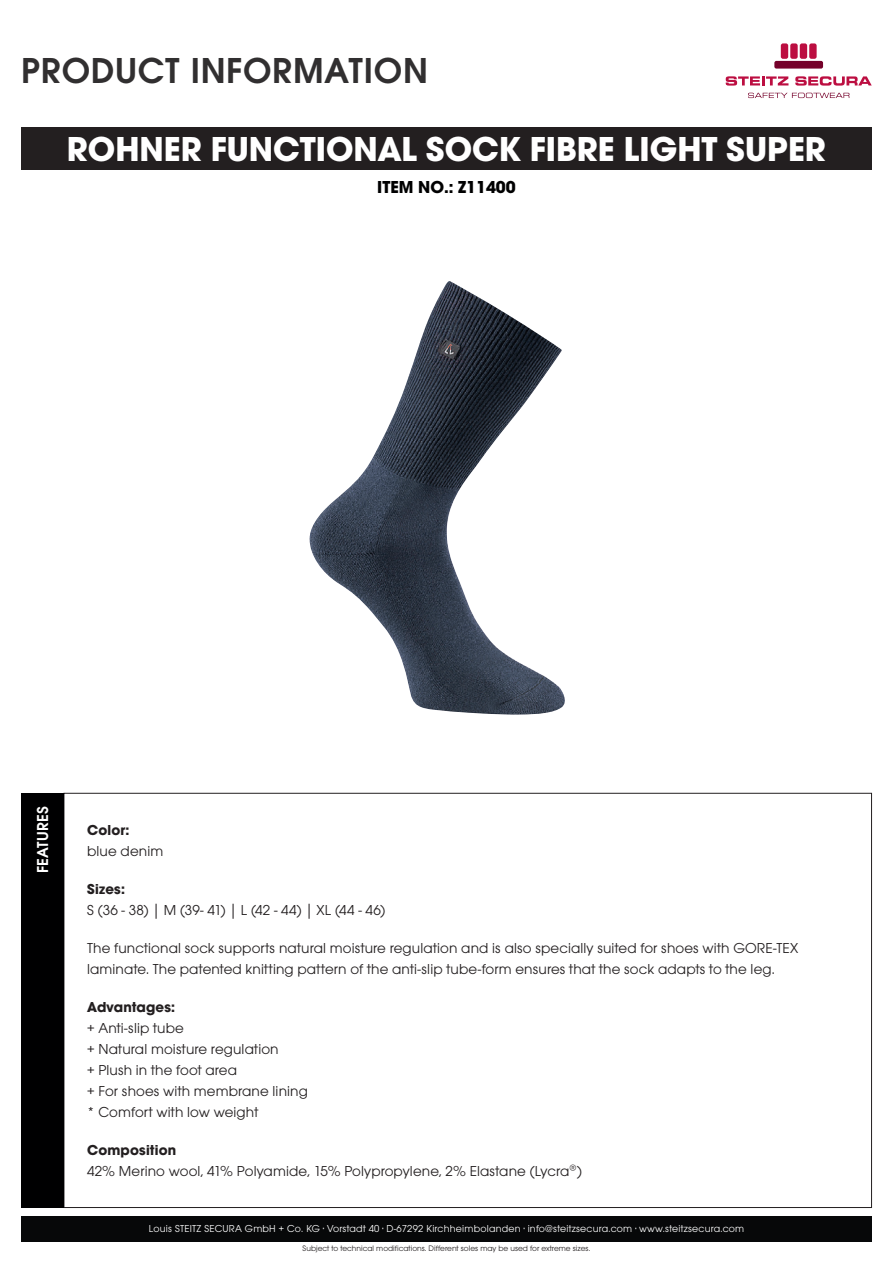
<style>
.page{position:relative;width:893px;height:1263px;background:#fff}
.page>*{position:absolute;margin:0;border:0;box-sizing:border-box;transform-origin:0 0}
.t1{font:600 37.5px "Avant Gard Goth EF";letter-spacing:.02em;color:#312f30}
.t2{font:700 36px "Avant Gard Goth EF";color:#fff}
.t3{font:700 18px "Avant Gard Goth EF";color:#000001}
.t4{font:600 16.5px "Avant Gard Goth EF";letter-spacing:.02em;color:#fff}
.t5{font:15px/21px "Avant Gard Goth EF";letter-spacing:.01em;color:#231f20}
.t6{font:700 15px "Avant Gard Goth EF";letter-spacing:.01em;color:#231f20}
.t7{font:10.5px "Avant Gard Goth EF";letter-spacing:.02em;color:#fff}
.t8{font:8.25px "Avant Gard Goth EF";color:#231f20}
</style>
<div class="page">
<div style="left:21px;top:1216px;width:851px;height:26px;background:#070809"></div>
<div style="left:21px;top:128px;width:851px;height:42px;background:#231f20"></div>
<div style="left:21px;top:793px;width:43px;height:415px;background:#000001"></div>
<svg style="left:726px;top:76px;width:62px;height:10px"></svg>
<svg style="left:795px;top:76px;width:77px;height:10px"></svg>
<div style="left:774px;top:61px;width:49px;height:8px;background:#75012a;border-radius:2px"></div>
<div style="left:781px;top:43px;width:7px;height:16px;background:#bc0e41;border-radius:2px"></div>
<div style="left:790px;top:43px;width:8px;height:16px;background:#bc0e41;border-radius:2px"></div>
<div style="left:800px;top:43px;width:7px;height:16px;background:#bc0e41;border-radius:2px"></div>
<div style="left:809px;top:43px;width:8px;height:16px;background:#bc0e41;border-radius:2px"></div>
<svg style="left:748px;top:93px;width:101px;height:5px"></svg>
<img style="left:310px;top:281px;width:255px;height:434px">
<h1 class="t1" style="left:21px;top:48px;width:408px">PRODUCT INFORMATION</h1>
<h2 class="t2" style="left:67px;top:127px;width:760px">ROHNER FUNCTIONAL SOCK FIBRE LIGHT SUPER</h2>
<p class="t3" style="left:377px;top:176px;width:140px">ITEM NO.: Z11400</p>
<p class="t4" style="left:33px;top:873px;width:69px;rotate:-90deg">FEATURES</p>
<p class="t6" style="left:87px;top:821px;width:44px">Color:</p>
<p class="t5" style="left:87px;top:840px;width:78px">blue denim</p>
<p class="t6" style="left:87px;top:880px;width:39px">Sizes:</p>
<p class="t5" style="left:87px;top:899px;width:300px">S (36 - 38) | M (39- 41) | L (42 - 44) | XL (44 - 46)</p>
<p class="t5" style="left:87px;top:937px;width:712px">The functional sock supports natural moisture regulation and is also specially suited for shoes with GORE-TEX laminate. The patented knitting pattern of the anti-slip tube-form ensures that the sock adapts to the leg.</p>
<p class="t6" style="left:87px;top:998px;width:89px">Advantages:</p>
<p class="t5" style="left:87px;top:1017px;width:222px">+ Anti-slip tube<br>+ Natural moisture regulation<br>+ Plush in the foot area<br>+ For shoes with membrane lining * Comfort with low weight</p>
<p class="t6" style="left:87px;top:1141px;width:91px">Composition</p>
<p class="t5" style="left:87px;top:1160px;width:496px">42% Merino wool, 41% Polyamide, 15% Polypropylene, 2% Elastane (Lycra®)</p>
<p class="t7" style="left:149px;top:1223px;width:597px">Louis STEITZ SECURA GmbH + Co. KG · Vorstadt 40 · D-67292 Kirchheimbolanden · info@steitzsecura.com · www.steitzsecura.com</p>
<p class="t8" style="left:303px;top:1244px;width:289px">Subject to technical modifications. Different soles may be used for extreme sizes.</p>
</div>
